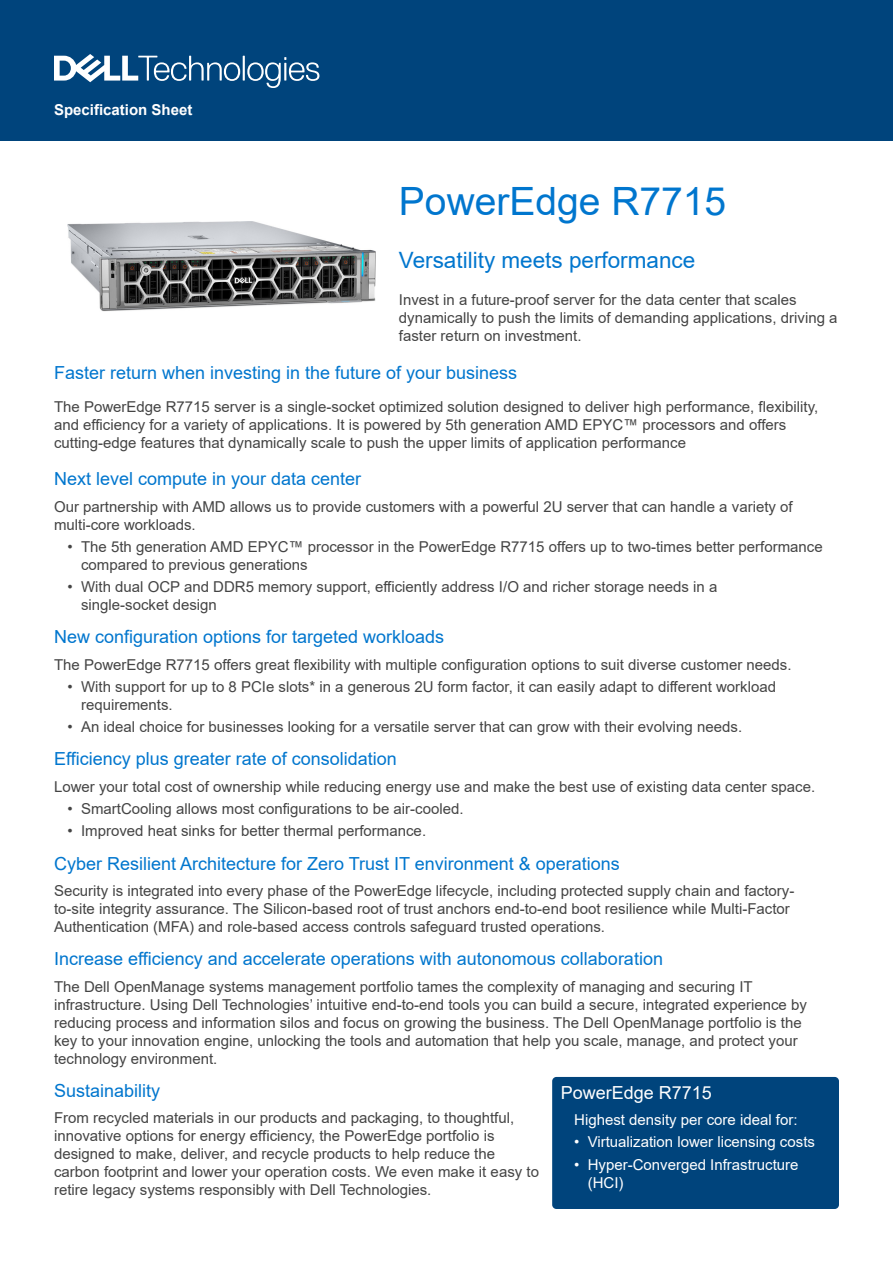
<style>
.page{position:relative;width:893px;height:1263px;background:#fff}
.page>*{position:absolute;margin:0;border:0;box-sizing:border-box;transform-origin:0 0}
.Document_Title{font:39px "Arial";color:#0076ce}
.Document_Title-2{font:22.5px "Arial";color:#0076ce}
.Heading_2{font:18px "Arial";color:#0076ce}
.Side_Box_Heading{font:18px "Arial";color:#fff}
.Body_Text{font:15px/18px "Arial";color:#444}
.Heading_2-2{font:15px/18px "Arial";color:#444}
.Side_box_Body_Text{font:15px/18px "Arial";color:#fff}
.Guide_text_Banner{font:700 15px "Arial";color:#fff}
</style>
<div class="page">
<div style="left:0;top:0;width:893px;height:141px;background:#00447c"></div>
<div style="left:552px;top:1077px;width:287px;height:132px;background:#00447c;border-radius:4px"></div>
<img style="left:68px;top:221px;width:307px;height:91px">
<svg style="left:54px;top:54px;width:265px;height:34px"></svg>
<p class="Guide_text_Banner" style="left:54px;top:99px;width:140px">Specification Sheet</p>
<p class="Document_Title" style="left:399px;top:175px;width:329px">PowerEdge R7715</p>
<p class="Document_Title-2" style="left:399px;top:244px;width:298px">Versatility meets performance</p>
<p class="Body_Text" style="left:399px;top:290px;width:440px">Invest in a future-proof server for the data center that scales dynamically to push the limits of demanding applications, driving a faster return on investment.</p>
<p class="Heading_2" style="left:54px;top:360px;width:465px">Faster return when investing in the future of your business</p>
<p class="Heading_2-2" style="left:54px;top:397px;width:766px">The PowerEdge R7715 server is a single-socket optimized solution designed to deliver high performance, flexibility, and efficiency for a variety of applications. It is powered by 5th generation AMD EPYC™ processors and offers cutting-edge features that dynamically scale to push the upper limits of application performance</p>
<p class="Heading_2" style="left:54px;top:466px;width:309px">Next level compute in your data center</p>
<p class="Body_Text" style="left:54px;top:497px;width:740px">Our partnership with AMD allows us to provide customers with a powerful 2U server that can handle a variety of multi-core workloads.</p>
<p class="Body_Text" style="left:81px;top:537px;width:743px;text-indent:-14px">• The 5th generation AMD EPYC™ processor in the PowerEdge R7715 offers up to two-times better performance compared to previous generations</p>
<p class="Body_Text" style="left:81px;top:578px;width:638px;text-indent:-14px">• With dual OCP and DDR5 memory support, efficiently address I/O and richer storage needs in a single-socket design</p>
<p class="Heading_2" style="left:54px;top:624px;width:392px">New configuration options for targeted workloads</p>
<p class="Body_Text" style="left:54px;top:655px;width:739px">The PowerEdge R7715 offers great flexibility with multiple configuration options to suit diverse customer needs.</p>
<p class="Body_Text" style="left:81px;top:678px;width:697px;text-indent:-14px">• With support for up to 8 PCIe slots* in a generous 2U form factor, it can easily adapt to different workload requirements.</p>
<p class="Body_Text" style="left:68px;top:718px;width:676px">• An ideal choice for businesses looking for a versatile server that can grow with their evolving needs.</p>
<p class="Heading_2" style="left:54px;top:747px;width:344px">Efficiency plus greater rate of consolidation</p>
<p class="Body_Text" style="left:54px;top:777px;width:763px">Lower your total cost of ownership while reducing energy use and make the best use of existing data center space.</p>
<p class="Body_Text" style="left:68px;top:800px;width:398px">• SmartCooling allows most configurations to be air-cooled.</p>
<p class="Body_Text" style="left:68px;top:822px;width:360px">• Improved heat sinks for better thermal performance.</p>
<p class="Heading_2" style="left:54px;top:851px;width:567px">Cyber Resilient Architecture for Zero Trust IT environment &amp; operations</p>
<p class="Body_Text" style="left:54px;top:882px;width:742px">Security is integrated into every phase of the PowerEdge lifecycle, including protected supply chain and factory&shy;to-site integrity assurance. The Silicon-based root of trust anchors end-to-end boot resilience while Multi-Factor<br>Authentication (MFA) and role-based access controls safeguard trusted operations.</p>
<p class="Heading_2" style="left:54px;top:946px;width:610px">Increase efficiency and accelerate operations with autonomous collaboration</p>
<p class="Body_Text" style="left:54px;top:977px;width:754px">The Dell OpenManage systems management portfolio tames the complexity of managing and securing IT infrastructure. Using Dell Technologies’ intuitive end-to-end tools you can build a secure, integrated experience by reducing process and information silos and focus on growing the business. The Dell OpenManage portfolio is the key to your innovation engine, unlocking the tools and automation that help you scale, manage, and protect your technology environment.</p>
<p class="Heading_2" style="left:54px;top:1078px;width:108px">Sustainability</p>
<p class="Body_Text" style="left:54px;top:1109px;width:486px">From recycled materials in our products and packaging, to thoughtful, innovative options for energy efficiency, the PowerEdge portfolio is designed to make, deliver, and recycle products to help reduce the carbon footprint and lower your operation costs. We even make it easy to retire legacy systems responsibly with Dell Technologies.</p>
<p class="Side_Box_Heading" style="left:561px;top:1080px;width:153px">PowerEdge R7715</p>
<p class="Side_box_Body_Text" style="left:574px;top:1111px;width:225px">Highest density per core ideal for:</p>
<p class="Side_box_Body_Text" style="left:574px;top:1133px;width:242px">• Virtualization lower licensing costs</p>
<p class="Side_box_Body_Text" style="left:588px;top:1155px;width:212px;text-indent:-14px">• Hyper-Converged Infrastructure (HCI)</p>
</div>
